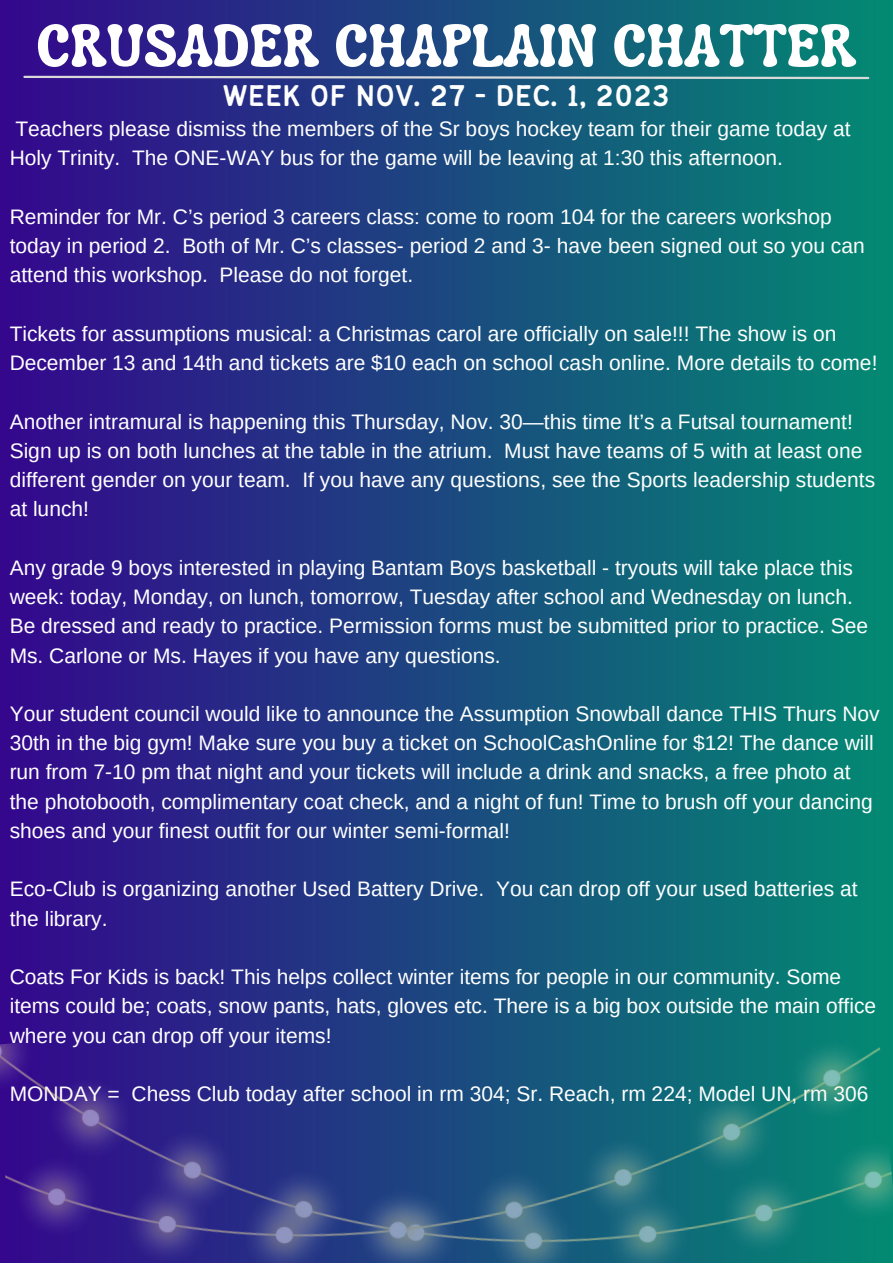
<style>
.page{position:relative;width:893px;height:1264px;background:#fff}
.page>*{position:absolute;margin:0;border:0;box-sizing:border-box;transform-origin:0 0}
.t1{font:700 60px "Luckybones";color:#fff}
.t2{font:33px "Bantayog";color:#fefefe}
.t3{font:21px/29.2px "Arimo";color:#fff}
</style>
<div class="page">
<div style="left:0;top:0;width:892px;height:1262px;background:linear-gradient(to right,#34078d,#028a72)"></div>
<svg style="left:22px;top:75px;width:848px;height:5px;background:#7089a7"></svg>
<img style="left:0;top:963px;width:892px;height:299px">
<p class="t1" style="left:36px;top:7px;width:821px">CRUSADER CHAPLAIN CHATTER</p>
<p class="t2" style="left:222px;top:83px;width:449px">WEEK OF NOV. 27 - DEC. 1, 2023</p>
<p class="t3" style="left:10px;top:114px;width:842px">Teachers please dismiss the members of the Sr boys hockey team for their game today at<br>Holy Trinity. The ONE-WAY bus for the game will be leaving at 1:30 this afternoon.</p>
<p class="t3" style="left:10px;top:202px;width:856px">Reminder for Mr. C’s period 3 careers class: come to room 104 for the careers workshop today in period 2. Both of Mr. C’s classes- period 2 and 3- have been signed out so you can attend this workshop. Please do not forget.</p>
<p class="t3" style="left:10px;top:319px;width:869px">Tickets for assumptions musical: a Christmas carol are officially on sale!!! The show is on<br>December 13 and 14th and tickets are $10 each on school cash online. More details to come!</p>
<p class="t3" style="left:10px;top:406px;width:866px">Another intramural is happening this Thursday, Nov. 30—this time It’s a Futsal tournament!<br>Sign up is on both lunches at the table in the atrium. Must have teams of 5 with at least one different gender on your team. If you have any questions, see the Sports leadership students at lunch!</p>
<p class="t3" style="left:10px;top:553px;width:859px">Any grade 9 boys interested in playing Bantam Boys basketball - tryouts will take place this week: today, Monday, on lunch, tomorrow, Tuesday after school and Wednesday on lunch.<br>Be dressed and ready to practice. Permission forms must be submitted prior to practice. See Ms. Carlone or Ms. Hayes if you have any questions.</p>
<p class="t3" style="left:10px;top:699px;width:871px">Your student council would like to announce the Assumption Snowball dance THIS Thurs Nov 30th in the big gym! Make sure you buy a ticket on SchoolCashOnline for $12! The dance will run from 7-10 pm that night and your tickets will include a drink and snacks, a free photo at the photobooth, complimentary coat check, and a night of fun! Time to brush off your dancing shoes and your finest outfit for our winter semi-formal!</p>
<p class="t3" style="left:10px;top:874px;width:849px">Eco-Club is organizing another Used Battery Drive. You can drop off your used batteries at the library.</p>
<p class="t3" style="left:10px;top:962px;width:868px">Coats For Kids is back! This helps collect winter items for people in our community. Some items could be; coats, snow pants, hats, gloves etc. There is a big box outside the main office where you can drop off your items!</p>
<p class="t3" style="left:10px;top:1079px;width:860px">MONDAY = Chess Club today after school in rm 304; Sr. Reach, rm 224; Model UN, rm 306</p>
</div>
